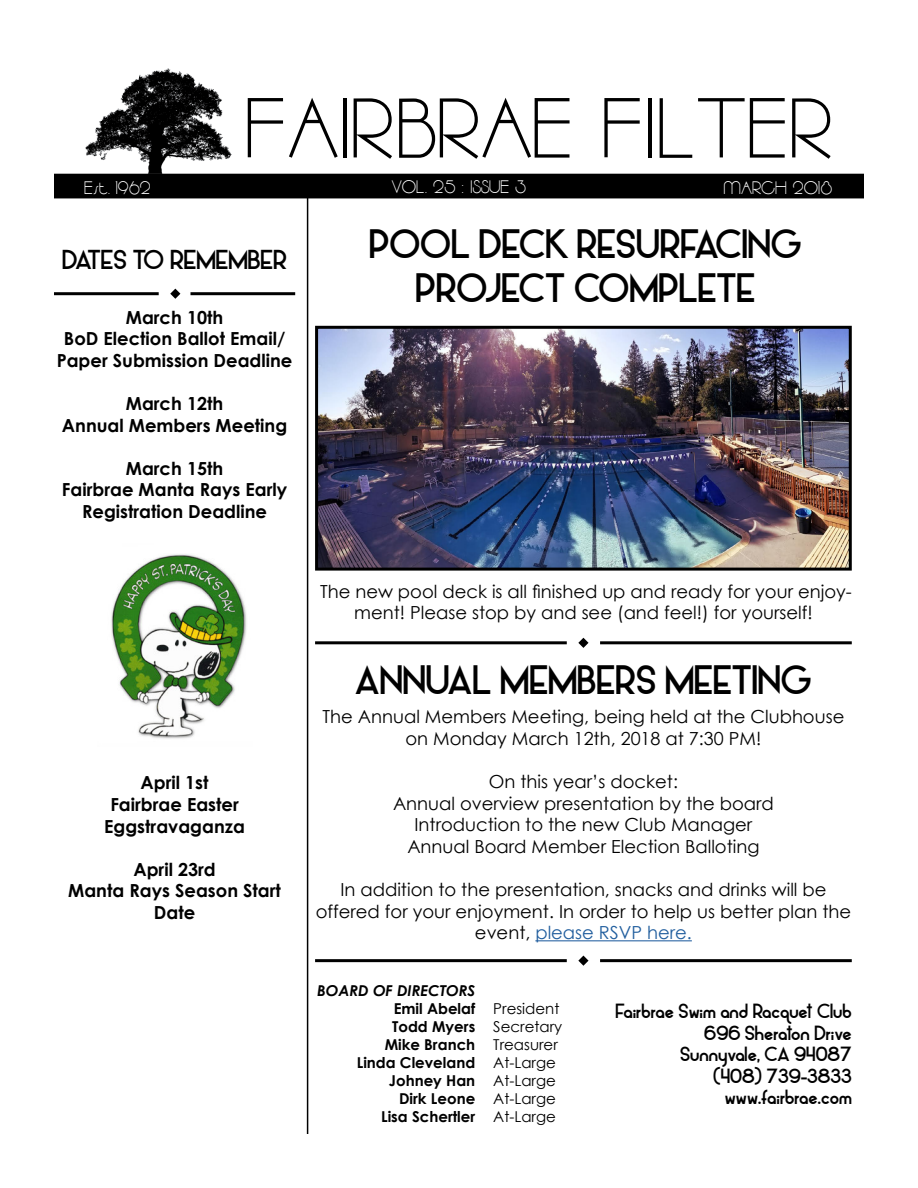
<style>
.page{position:relative;width:918px;height:1188px;background:#fff}
.page>*{position:absolute;margin:0;border:0;box-sizing:border-box;transform-origin:0 0}
.t1{font:84px "Moonbeam";color:#000}
.t2{font:36px/43.2px "Alpaca Scarlett Demo";color:#000;text-align:center}
.t3{font:24px "Alpaca Scarlett Demo";color:#000}
.t4{font:18px/21.6px "Century Gothic";color:#000;text-align:center}
.t5{font:700 18px/21.6px "Century Gothic";color:#000;text-align:center}
.t6{font:18px/21.6px "Alpaca Scarlett Demo";color:#000;text-align:right}
.t7{font:18px "Moonbeam";color:#fff}
.t8{font:700 15px/18px "Century Gothic";color:#000;text-align:right}
.t9{font:15px/18px "Century Gothic";color:#000}
.t10{font:italic 700 15px "Century Gothic";color:#000}
.s1{color:#215e9e}
</style>
<div class="page">
<img style="left:85px;top:69px;width:147px;height:105px">
<div style="left:55px;top:174px;width:808px;height:24px;background:#000"></div>
<hr style="left:307px;top:197px;width:1px;height:937px;background:#000">
<img style="left:319px;top:330px;width:529px;height:237px">
<div style="left:315px;top:326px;width:537px;height:245px;border:3px solid #000"></div>
<hr style="left:535px;top:940px;width:157px;height:1px;background:#215e9e">
<hr style="left:315px;top:641px;width:252px;height:3px;background:#000">
<hr style="left:600px;top:641px;width:252px;height:3px;background:#000">
<svg style="left:578px;top:637px;width:11px;height:11px"></svg>
<hr style="left:315px;top:959px;width:252px;height:3px;background:#000">
<hr style="left:600px;top:959px;width:252px;height:3px;background:#000">
<svg style="left:578px;top:955px;width:11px;height:11px"></svg>
<img style="left:111px;top:554px;width:136px;height:185px">
<hr style="left:54px;top:292px;width:105px;height:3px;background:#000">
<hr style="left:190px;top:292px;width:105px;height:3px;background:#000">
<svg style="left:170px;top:288px;width:11px;height:11px"></svg>
<h1 class="t1" style="left:246px;top:81px;width:589px">FAIRBRAE FILTER</h1>
<p class="t7" style="left:84px;top:178px;width:68px">Est. 1962</p>
<p class="t7" style="left:392px;top:176px;width:136px">VOL. 25 : ISSUE 3</p>
<p class="t7" style="left:724px;top:178px;width:110px">MARCH 2018</p>
<h3 class="t3" style="left:62px;top:243px;width:226px">DATES TO REMEMBER</h3>
<p class="t5" style="left:57px;top:305px;width:237px">March 10th<br>BoD Election Ballot Email/<br>Paper Submission Deadline</p>
<p class="t5" style="left:62px;top:392px;width:227px">March 12th<br>Annual Members Meeting</p>
<p class="t5" style="left:62px;top:457px;width:227px">March 15th<br>Fairbrae Manta Rays Early<br>Registration Deadline</p>
<p class="t5" style="left:104px;top:771px;width:142px">April 1st<br>Fairbrae Easter<br>Eggstravaganza</p>
<p class="t5" style="left:68px;top:858px;width:214px">April 23rd<br>Manta Rays Season Start<br>Date</p>
<h2 class="t2" style="left:369px;top:224px;width:434px">POOL DECK RESURFACING<br>PROJECT COMPLETE</h2>
<p class="t4" style="left:320px;top:580px;width:533px">The new pool deck is all finished up and ready for your enjoy&shy;ment! Please stop by and see (and feel!) for yourself!</p>
<h2 class="t2" style="left:355px;top:660px;width:458px">ANNUAL MEMBERS MEETING</h2>
<p class="t4" style="left:323px;top:706px;width:523px">The Annual Members Meeting, being held at the Clubhouse on Monday March 12th, 2018 at 7:30 PM!</p>
<p class="t4" style="left:393px;top:770px;width:382px">On this year’s docket:<br>Annual overview presentation by the board Introduction to the new Club Manager Annual Board Member Election Balloting</p>
<p class="t4" style="left:316px;top:878px;width:537px">In addition to the presentation, snacks and drinks will be offered for your enjoyment. In order to help us better plan the event, <span class="s1">please RSVP here.</span></p>
<p class="t10" style="left:317px;top:979px;width:160px">BOARD OF DIRECTORS</p>
<p class="t8" style="left:357px;top:999px;width:120px">Emil Abelaf<br>Todd Myers<br>Mike Branch<br>Linda Cleveland<br>Johney Han<br>Dirk Leone<br>Lisa Schertler</p>
<p class="t9" style="left:493px;top:999px;width:71px">President<br>Secretary<br>Treasurer<br>At-Large<br>At-Large<br>At-Large<br>At-Large</p>
<p class="t6" style="left:615px;top:1001px;width:238px">Fairbrae Swim and Racquet Club<br>696 Sheraton Drive<br>Sunnyvale, CA 94087<br>(408) 739-3833 www.fairbrae.com</p>
</div>
